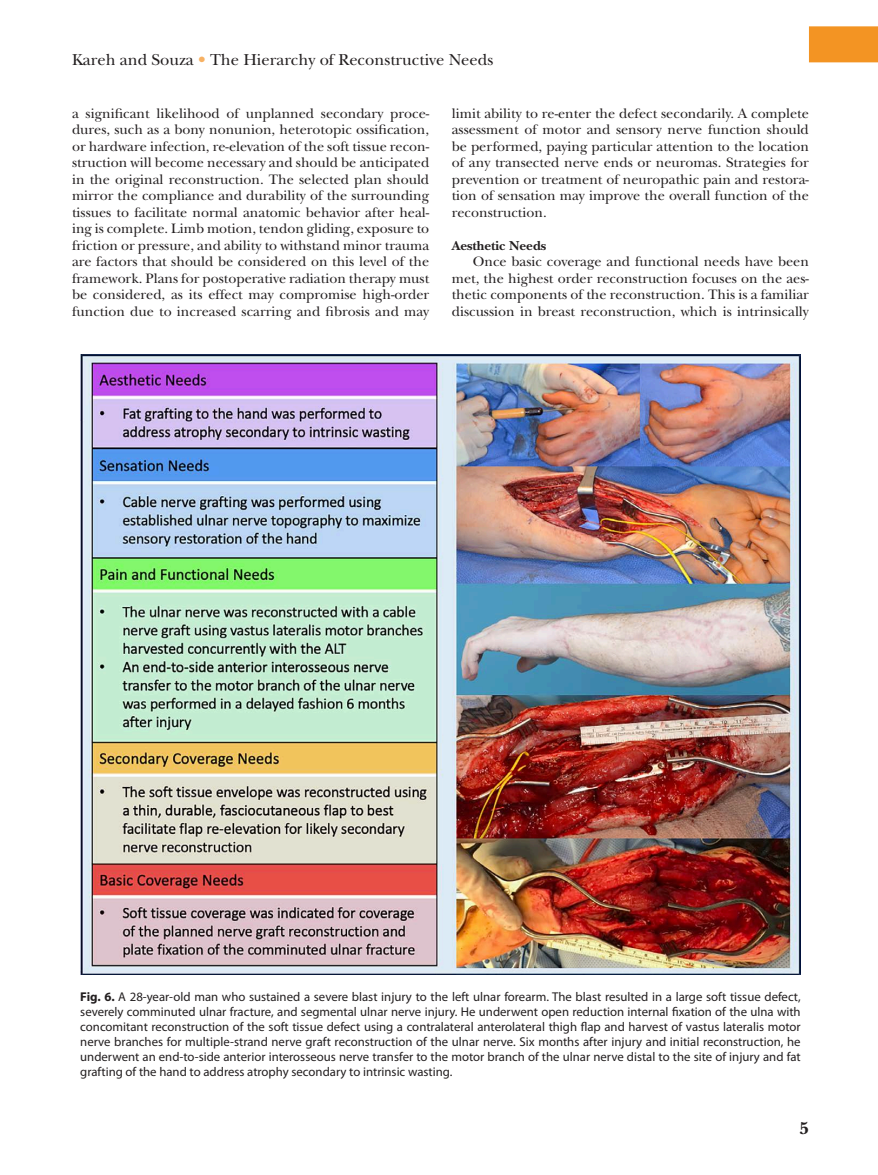
<style>
.page{position:relative;width:878px;height:1175px;background:#fff}
.page>*{position:absolute;margin:0;border:0;box-sizing:border-box;transform-origin:0 0}
.t1{font:700 18px "New Baskerville Std";color:#231f20}
.t2{font:16.5px "New Baskerville Std";color:#231f20}
.t3{font:14.25px/16.5px "New Baskerville Std";color:#231f20;text-align:justify}
.t4{font:700 13.5px "New Baskerville Std";color:#231f20}
.t5{font:12.75px/15px "Myriad Pro";color:#231f20;text-align:justify}
.s1{color:#f7b163}
.s2{font-weight:700}
</style>
<div class="page">
<div style="left:808px;top:26px;width:70px;height:36px;background:#f39423"></div>
<img style="left:80px;top:354px;width:720px;height:620px">
<p class="t2" style="left:72px;top:50px;width:423px">Kareh and Souza <span class="s1">•</span> The Hierarchy of Reconstructive Needs</p>
<p class="t3" style="left:72px;top:105px;width:359px">a significant likelihood of unplanned secondary proce&shy;dures, such as a bony nonunion, heterotopic ossification, or hardware infection, re-elevation of the soft tissue recon&shy;struction will become necessary and should be anticipated in the original reconstruction. The selected plan should mirror the compliance and durability of the surrounding tissues to facilitate normal anatomic behavior after heal&shy;ing is complete. Limb motion, tendon gliding, exposure to friction or pressure, and ability to withstand minor trauma are factors that should be considered on this level of the framework. Plans for postoperative radiation therapy must be considered, as its effect may compromise high-order function due to increased scarring and fibrosis and may</p>
<p class="t3" style="left:452px;top:105px;width:359px">limit ability to re-enter the defect secondarily. A complete assessment of motor and sensory nerve function should be performed, paying particular attention to the location of any transected nerve ends or neuromas. Strategies for prevention or treatment of neuropathic pain and restora&shy;tion of sensation may improve the overall function of the reconstruction.</p>
<p class="t4" style="left:452px;top:237px;width:96px">Aesthetic Needs</p>
<p class="t3" style="left:451px;top:253px;width:359px;text-indent:21px">Once basic coverage and functional needs have been met, the highest order reconstruction focuses on the aes&shy;thetic components of the reconstruction. This is a familiar discussion in breast reconstruction, which is intrinsically</p>
<p class="t5" style="left:80px;top:989px;width:722px"><span class="s2">Fig. 6.</span> A 28-year-old man who sustained a severe blast injury to the left ulnar forearm. The blast resulted in a large soft tissue defect, severely comminuted ulnar fracture, and segmental ulnar nerve injury. He underwent open reduction internal fixation of the ulna with concomitant reconstruction of the soft tissue defect using a contralateral anterolateral thigh flap and harvest of vastus lateralis motor nerve branches for multiple-strand nerve graft reconstruction of the ulnar nerve. Six months after injury and initial reconstruction, he underwent an end-to-side anterior interosseous nerve transfer to the motor branch of the ulnar nerve distal to the site of injury and fat grafting of the hand to address atrophy secondary to intrinsic wasting.</p>
<p class="t1" style="left:799px;top:1118px;width:11px">5</p>
</div>
